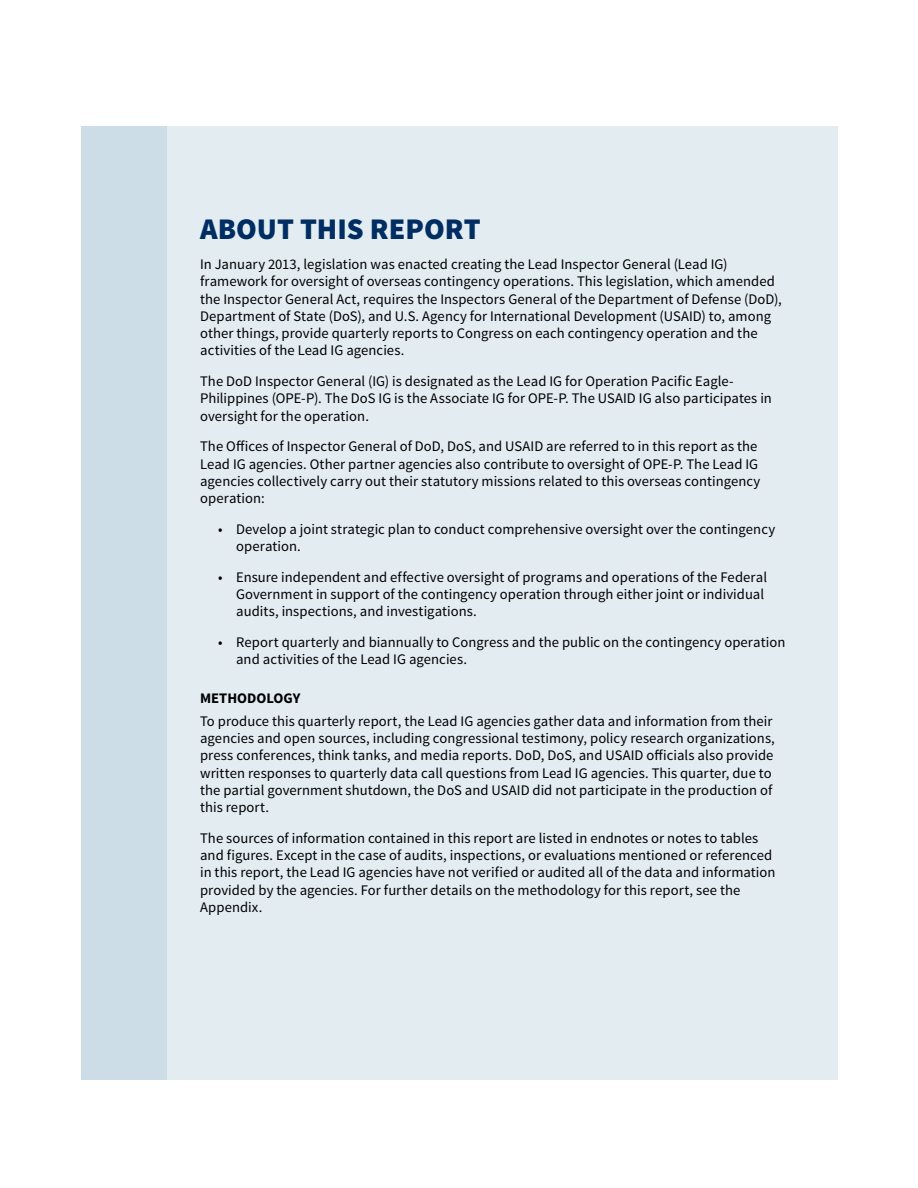
<style>
.page{position:relative;width:918px;height:1188px;background:#fff}
.page>*{position:absolute;margin:0;border:0;box-sizing:border-box;transform-origin:0 0}
.FOB_Heading{font:900 30px "Source Sans Pro";color:#002d62}
.Sidebar_Body_Text{font:14.7px/17.2px "Source Sans Pro";letter-spacing:.005em;color:#000}
.Sidebar_Subhead{font:700 14.7px "Source Sans Pro";color:#000}
</style>
<div class="page">
<div style="left:82px;top:126px;width:756px;height:954px;background:#e2ecf1"></div>
<div style="left:82px;top:126px;width:85px;height:954px;background:#ccdde7"></div>
<p class="FOB_Heading" style="left:200px;top:209px;width:282px">ABOUT THIS REPORT</p>
<p class="Sidebar_Body_Text" style="left:200px;top:256px;width:583px">In January 2013, legislation was enacted creating the Lead Inspector General (Lead IG) framework for oversight of overseas contingency operations. This legislation, which amended the Inspector General Act, requires the Inspectors General of the Department of Defense (DoD), Department of State (DoS), and U.S. Agency for International Development (USAID) to, among other things, provide quarterly reports to Congress on each contingency operation and the activities of the Lead IG agencies.</p>
<p class="Sidebar_Body_Text" style="left:200px;top:373px;width:573px">The DoD Inspector General (IG) is designated as the Lead IG for Operation Pacific Eagle-<br>Philippines (OPE-P). The DoS IG is the Associate IG for OPE-P. The USAID IG also participates in oversight for the operation.</p>
<p class="Sidebar_Body_Text" style="left:200px;top:438px;width:562px">The Offices of Inspector General of DoD, DoS, and USAID are referred to in this report as the Lead IG agencies. Other partner agencies also contribute to oversight of OPE-P. The Lead IG agencies collectively carry out their statutory missions related to this overseas contingency operation:</p>
<p class="Sidebar_Body_Text" style="left:236px;top:521px;width:541px;text-indent:-18px">• Develop a joint strategic plan to conduct comprehensive oversight over the contingency operation.</p>
<p class="Sidebar_Body_Text" style="left:236px;top:569px;width:532px;text-indent:-18px">• Ensure independent and effective oversight of programs and operations of the Federal<br>Government in support of the contingency operation through either joint or individual audits, inspections, and investigations.</p>
<p class="Sidebar_Body_Text" style="left:236px;top:634px;width:551px;text-indent:-18px">• Report quarterly and biannually to Congress and the public on the contingency operation and activities of the Lead IG agencies.</p>
<p class="Sidebar_Subhead" style="left:200px;top:689px;width:102px">METHODOLOGY</p>
<p class="Sidebar_Body_Text" style="left:200px;top:713px;width:576px">To produce this quarterly report, the Lead IG agencies gather data and information from their agencies and open sources, including congressional testimony, policy research organizations, press conferences, think tanks, and media reports. DoD, DoS, and USAID officials also provide written responses to quarterly data call questions from Lead IG agencies. This quarter, due to the partial government shutdown, the DoS and USAID did not participate in the production of this report.</p>
<p class="Sidebar_Body_Text" style="left:200px;top:830px;width:577px">The sources of information contained in this report are listed in endnotes or notes to tables and figures. Except in the case of audits, inspections, or evaluations mentioned or referenced in this report, the Lead IG agencies have not verified or audited all of the data and information provided by the agencies. For further details on the methodology for this report, see the Appendix.</p>
</div>
